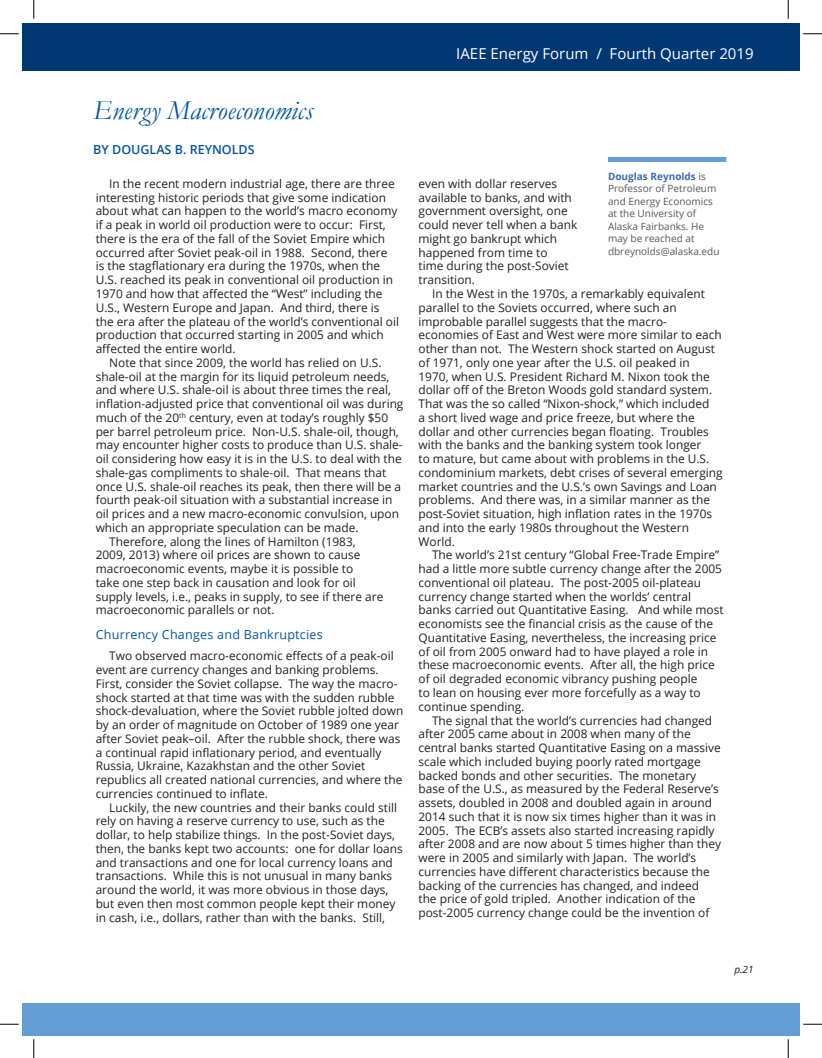
<style>
.page{position:relative;width:822px;height:1058px;background:#fff}
.page>*{position:absolute;margin:0;border:0;box-sizing:border-box;transform-origin:0 0}
.t1{font:italic 27.5px "Garamond";color:#0155a5}
.t2{font:15px "Open Sans";color:#fff}
.t3{font:12.5px "Open Sans";letter-spacing:.02em;color:#0155a5}
.t4{font:600 12.5px "Open Sans";color:#0155a5}
.t5{font:11.88px/13.8px "Open Sans";color:#231f20}
.t6{font:10px/12.5px "Open Sans";color:#57585a}
.t7{font:italic 10px "Open Sans";color:#231f20}
.s1{font-weight:700;color:#3d6bb3}
</style>
<div class="page">
<div style="left:22px;top:1002px;width:777px;height:33px;background:#639dd4"></div>
<div style="left:22px;top:23px;width:777px;height:48px;background:#013874"></div>
<div style="left:608px;top:157px;width:118px;height:5px;background:#639dd4"></div>
<svg style="left:0;top:33px;width:19px;height:2px"></svg>
<svg style="left:803px;top:33px;width:18px;height:2px"></svg>
<svg style="left:0;top:1023px;width:19px;height:2px"></svg>
<svg style="left:803px;top:1023px;width:18px;height:2px"></svg>
<svg style="left:33px;top:0;width:2px;height:19px"></svg>
<svg style="left:33px;top:1039px;width:2px;height:19px"></svg>
<svg style="left:787px;top:0;width:1px;height:19px"></svg>
<svg style="left:787px;top:1039px;width:1px;height:19px"></svg>
<p class="t2" style="left:456px;top:43px;width:299px">IAEE Energy Forum / Fourth Quarter 2019</p>
<h1 class="t1" style="left:93px;top:92px;width:221px">Energy Macroeconomics</h1>
<p class="t4" style="left:93px;top:140px;width:163px">BY DOUGLAS B. REYNOLDS</p>
<p class="t5" style="left:96px;top:176px;width:305px;text-indent:14px">In the recent modern industrial age, there are three interesting historic periods that give some indication about what can happen to the world’s macro economy if a peak in world oil production were to occur: First, there is the era of the fall of the Soviet Empire which occurred after Soviet peak-oil in 1988. Second, there<br>is the stagflationary era during the 1970s, when the U.S. reached its peak in conventional oil production in 1970 and how that affected the “West” including the U.S., Western Europe and Japan. And third, there is the era after the plateau of the world’s conventional oil production that occurred starting in 2005 and which affected the entire world.</p>
<p class="t5" style="left:109px;top:355px;width:274px">Note that since 2009, the world has relied on U.S.</p>
<p class="t5" style="left:96px;top:369px;width:295px">shale-oil at the margin for its liquid petroleum needs,</p>
<p class="t5" style="left:96px;top:383px;width:296px">and where U.S. shale-oil is about three times the real,</p>
<p class="t5" style="left:96px;top:396px;width:309px">inflation-adjusted price that conventional oil was during</p>
<p class="t5" style="left:96px;top:410px;width:294px">much of the 20<sup>th</sup> century, even at today’s roughly $50</p>
<p class="t5" style="left:96px;top:424px;width:304px">per barrel petroleum price. Non-U.S. shale-oil, though,</p>
<p class="t5" style="left:96px;top:438px;width:308px">may encounter higher costs to produce than U.S. shale-</p>
<p class="t5" style="left:96px;top:451px;width:307px">oil considering how easy it is in the U.S. to deal with the</p>
<p class="t5" style="left:96px;top:465px;width:292px">shale-gas compliments to shale-oil. That means that</p>
<p class="t5" style="left:96px;top:479px;width:307px">once U.S. shale-oil reaches its peak, then there will be a</p>
<p class="t5" style="left:96px;top:493px;width:298px">fourth peak-oil situation with a substantial increase in</p>
<p class="t5" style="left:96px;top:506px;width:305px">oil prices and a new macro-economic convulsion, upon</p>
<p class="t5" style="left:96px;top:520px;width:264px">which an appropriate speculation can be made.</p>
<p class="t5" style="left:109px;top:534px;width:248px">Therefore, along the lines of Hamilton (1983,</p>
<p class="t5" style="left:96px;top:548px;width:266px">2009, 2013) where oil prices are shown to cause</p>
<p class="t5" style="left:96px;top:561px;width:259px">macroeconomic events, maybe it is possible to</p>
<p class="t5" style="left:96px;top:575px;width:261px">take one step back in causation and look for oil</p>
<p class="t5" style="left:96px;top:589px;width:289px">supply levels, i.e., peaks in supply, to see if there are</p>
<p class="t5" style="left:96px;top:603px;width:180px">macroeconomic parallels or not.</p>
<p class="t3" style="left:96px;top:626px;width:228px">Churrency Changes and Bankruptcies</p>
<p class="t5" style="left:96px;top:648px;width:309px;text-indent:14px">Two observed macro-economic effects of a peak-oil event are currency changes and banking problems.<br>First, consider the Soviet collapse. The way the macro&shy;shock started at that time was with the sudden rubble shock-devaluation, where the Soviet rubble jolted down by an order of magnitude on October of 1989 one year after Soviet peak–oil. After the rubble shock, there was a continual rapid inflationary period, and eventually Russia, Ukraine, Kazakhstan and the other Soviet republics all created national currencies, and where the currencies continued to inflate.</p>
<p class="t5" style="left:96px;top:800px;width:308px;text-indent:14px">Luckily, the new countries and their banks could still rely on having a reserve currency to use, such as the dollar, to help stabilize things. In the post-Soviet days, then, the banks kept two accounts: one for dollar loans and transactions and one for local currency loans and transactions. While this is not unusual in many banks around the world, it was more obvious in those days, but even then most common people kept their money in cash, i.e., dollars, rather than with the banks. Still,</p>
<p class="t6" style="left:608px;top:170px;width:113px"><span class="s1">Douglas Reynolds</span> is<br>Professor of Petroleum and Energy Economics at the University of<br>Alaska Fairbanks. He may be reached at dbreynolds@alaska.edu</p>
<p class="t5" style="left:418px;top:176px;width:160px">even with dollar reserves available to banks, and with government oversight, one could never tell when a bank might go bankrupt which happened from time to<br>time during the post-Soviet transition.</p>
<p class="t5" style="left:418px;top:286px;width:305px;text-indent:14px">In the West in the 1970s, a remarkably equivalent parallel to the Soviets occurred, where such an improbable parallel suggests that the macro&shy;economies of East and West were more similar to each other than not. The Western shock started on August of 1971, only one year after the U.S. oil peaked in 1970, when U.S. President Richard M. Nixon took the dollar off of the Breton Woods gold standard system.<br>That was the so called “Nixon-shock,” which included<br>a short lived wage and price freeze, but where the dollar and other currencies began floating. Troubles with the banks and the banking system took longer<br>to mature, but came about with problems in the U.S. condominium markets, debt crises of several emerging market countries and the U.S.’s own Savings and Loan problems. And there was, in a similar manner as the post-Soviet situation, high inflation rates in the 1970s and into the early 1980s throughout the Western World.</p>
<p class="t5" style="left:418px;top:548px;width:306px;text-indent:14px">The world’s 21st century “Global Free-Trade Empire” had a little more subtle currency change after the 2005 conventional oil plateau. The post-2005 oil-plateau currency change started when the worlds’ central banks carried out Quantitative Easing. And while most economists see the financial crisis as the cause of the Quantitative Easing, nevertheless, the increasing price of oil from 2005 onward had to have played a role in these macroeconomic events. After all, the high price of oil degraded economic vibrancy pushing people<br>to lean on housing ever more forcefully as a way to continue spending.</p>
<p class="t5" style="left:418px;top:713px;width:304px;text-indent:14px">The signal that the world’s currencies had changed after 2005 came about in 2008 when many of the central banks started Quantitative Easing on a massive scale which included buying poorly rated mortgage backed bonds and other securities. The monetary base of the U.S., as measured by the Federal Reserve’s assets, doubled in 2008 and doubled again in around 2014 such that it is now six times higher than it was in 2005. The ECB’s assets also started increasing rapidly after 2008 and are now about 5 times higher than they were in 2005 and similarly with Japan. The world’s currencies have different characteristics because the backing of the currencies has changed, and indeed<br>the price of gold tripled. Another indication of the post-2005 currency change could be the invention of</p>
<p class="t7" style="left:734px;top:962px;width:21px">p.21</p>
</div>
